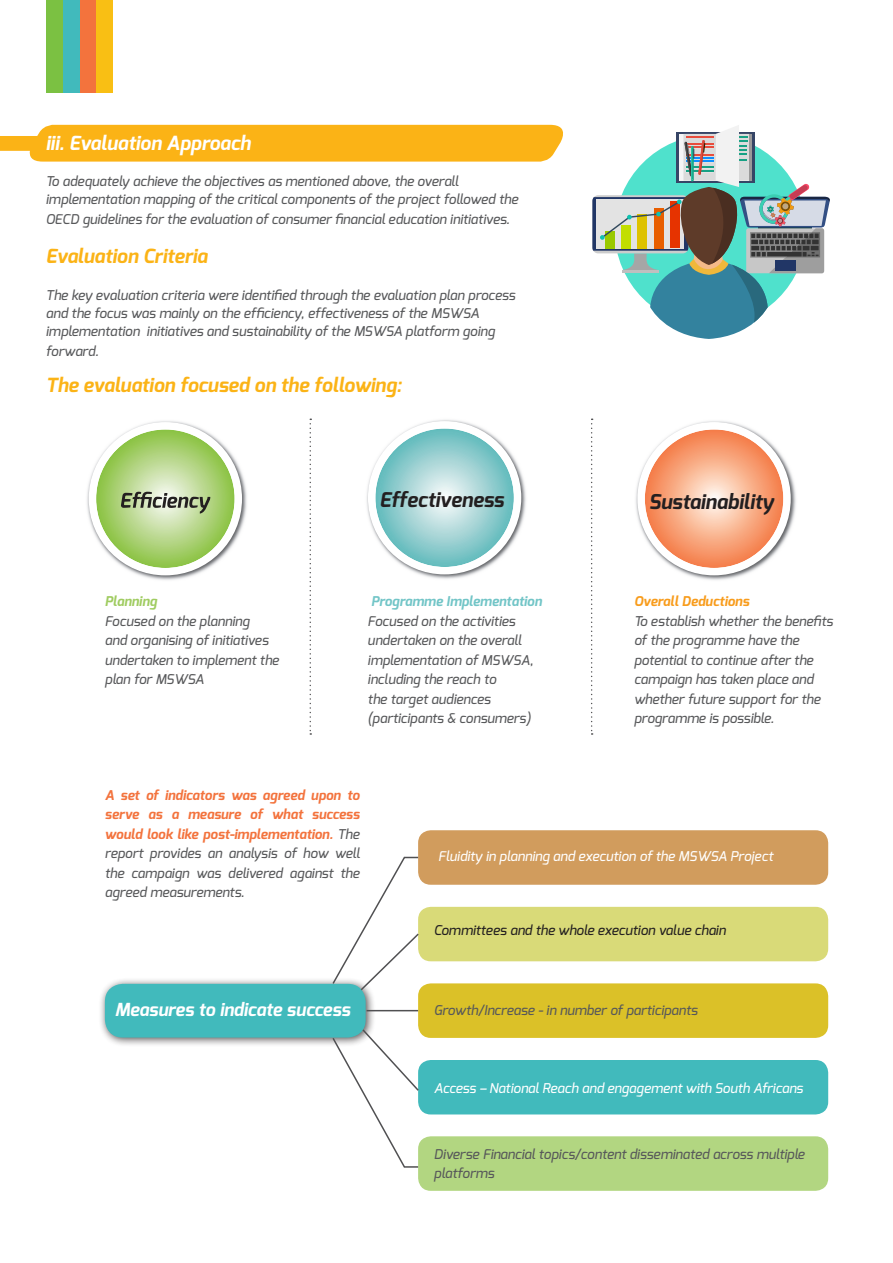
<style>
.page{position:relative;width:893px;height:1263px;background:#fff}
.page>*{position:absolute;margin:0;border:0;box-sizing:border-box;transform-origin:0 0}
.t1{font:italic 700 20.4px "Exo";color:#231f20}
.t2{font:italic 700 19.5px "Exo";color:#fbb316}
.t3{font:italic 700 19.5px "Exo";color:#fff}
.t4{font:italic 700 18px "Exo";color:#fff}
.t5{font:italic 500 13.5px/19.5px "Exo";color:#57585a}
.t6{font:italic 700 13.5px/19.5px "Exo";color:#f3733d;text-align:justify}
.t7{font:italic 500 13.5px "Exo";color:#fff}
.t8{font:italic 500 13.5px "Exo";color:#231f20}
.t9{font:italic 700 13.5px "Exo";color:#72c5c7}
.t10{font:italic 700 13.5px "Exo";color:#f89c1c}
.t11{font:italic 700 13.5px "Exo";color:#a0cc61}
.s1{font-weight:500;color:#57585a}
</style>
<div class="page">
<svg style="left:0;top:125px;width:563px;height:37px;background:#fbb723"></svg>
<div style="left:96px;top:0;width:16px;height:93px;background:#f9bf14"></div>
<div style="left:80px;top:0;width:16px;height:93px;background:#f3733d"></div>
<div style="left:63px;top:0;width:17px;height:93px;background:#41babc"></div>
<div style="left:47px;top:0;width:16px;height:93px;background:#7bc142"></div>
<div style="left:98px;top:977px;width:277px;height:70px;background:#231f20;opacity:.75"></div>
<div style="left:105px;top:984px;width:261px;height:53px;background:#41babc;border-radius:18px"></div>
<div style="left:418px;top:830px;width:410px;height:55px;background:#d19c5d;border-radius:13px"></div>
<div style="left:418px;top:907px;width:410px;height:54px;background:#d9da78;border-radius:13px"></div>
<div style="left:418px;top:983px;width:410px;height:55px;background:#dbc128;border-radius:13px"></div>
<div style="left:418px;top:1060px;width:410px;height:54px;background:#41babc;border-radius:13px"></div>
<div style="left:418px;top:1136px;width:410px;height:55px;background:#b2d681;border-radius:13px"></div>
<hr style="left:367px;top:1010px;width:51px;height:1px;background:#505052">
<svg style="left:331px;top:856px;width:89px;height:136px"></svg>
<svg style="left:331px;top:1028px;width:89px;height:140px"></svg>
<img style="left:87px;top:421px;width:160px;height:159px">
<div style="left:89px;top:422px;width:153px;height:153px;background:#fff;border-radius:50%"></div>
<svg style="left:96px;top:429px;width:139px;height:139px;background:#abd178"></svg>
<svg style="left:121px;top:492px;width:89px;height:22px;background:#9ca789"></svg>
<img style="left:366px;top:419px;width:160px;height:160px">
<div style="left:368px;top:421px;width:153px;height:153px;background:#fff;border-radius:50%"></div>
<svg style="left:375px;top:428px;width:139px;height:139px;background:#98d0d1"></svg>
<img style="left:636px;top:421px;width:160px;height:159px">
<div style="left:637px;top:422px;width:154px;height:153px;background:#fff;border-radius:50%"></div>
<svg style="left:645px;top:429px;width:138px;height:139px;background:#f8a57e"></svg>
<svg style="left:310px;top:418px;width:1px;height:317px"></svg>
<svg style="left:591px;top:418px;width:2px;height:317px"></svg>
<svg style="left:592px;top:125px;width:238px;height:214px"></svg>
<h2 class="t3" style="left:46px;top:134px;width:206px">iii. Evaluation Approach</h2>
<p class="t5" style="left:46px;top:173px;width:474px;line-height:18px">To adequately achieve the objectives as mentioned above, the overall implementation mapping of the critical components of the project followed the</p>
<p class="t5" style="left:46px;top:210px;width:465px">OECD guidelines for the evaluation of consumer financial education initiatives.</p>
<h2 class="t2" style="left:46px;top:247px;width:163px">Evaluation Criteria</h2>
<p class="t5" style="left:46px;top:287px;width:471px;line-height:18px">The key evaluation criteria were identified through the evaluation plan process and the focus was mainly on the efficiency, effectiveness of the MSWSA implementation initiatives and sustainability of the MSWSA platform going</p>
<p class="t5" style="left:46px;top:342px;width:54px">forward.</p>
<h2 class="t2" style="left:46px;top:375px;width:357px">The evaluation focused on the following:</h2>
<h1 class="t1" style="left:379px;top:490px;width:126px">Effectiveness</h1>
<h1 class="t1" style="left:649px;top:492px;width:126px">Sustainability</h1>
<p class="t11" style="left:105px;top:595px;width:54px">Planning</p>
<p class="t5" style="left:105px;top:612px;width:176px">Focused on the planning<br>and organising of initiatives undertaken to implement the plan for MSWSA</p>
<p class="t9" style="left:371px;top:595px;width:172px">Programme Implementation</p>
<p class="t5" style="left:368px;top:612px;width:167px">Focused on the activities undertaken on the overall implementation of MSWSA, including the reach to<br>the target audiences (participants &amp; consumers)</p>
<p class="t10" style="left:634px;top:595px;width:117px">Overall Deductions</p>
<p class="t5" style="left:634px;top:612px;width:201px">To establish whether the benefits of the programme have the potential to continue after the campaign has taken place and whether future support for the programme is possible.</p>
<p class="t6" style="left:105px;top:786px;width:257px">A set of indicators was agreed upon to serve as a measure of what success would look like post-implementation. <span class="s1">The report provides an analysis of how well the campaign was delivered against the agreed measurements.</span></p>
<p class="t7" style="left:438px;top:849px;width:336px">Fluidity in planning and execution of the MSWSA Project</p>
<p class="t8" style="left:434px;top:923px;width:293px">Committees and the whole execution value chain</p>
<h3 class="t4" style="left:115px;top:1001px;width:237px">Measures to indicate success</h3>
<p class="t5" style="left:434px;top:1001px;width:265px">Growth/Increase - in number of participants</p>
<p class="t7" style="left:434px;top:1081px;width:371px">Access – National Reach and engagement with South Africans</p>
<p class="t5" style="left:434px;top:1145px;width:372px">Diverse Financial topics/content disseminated across multiple platforms</p>
</div>
